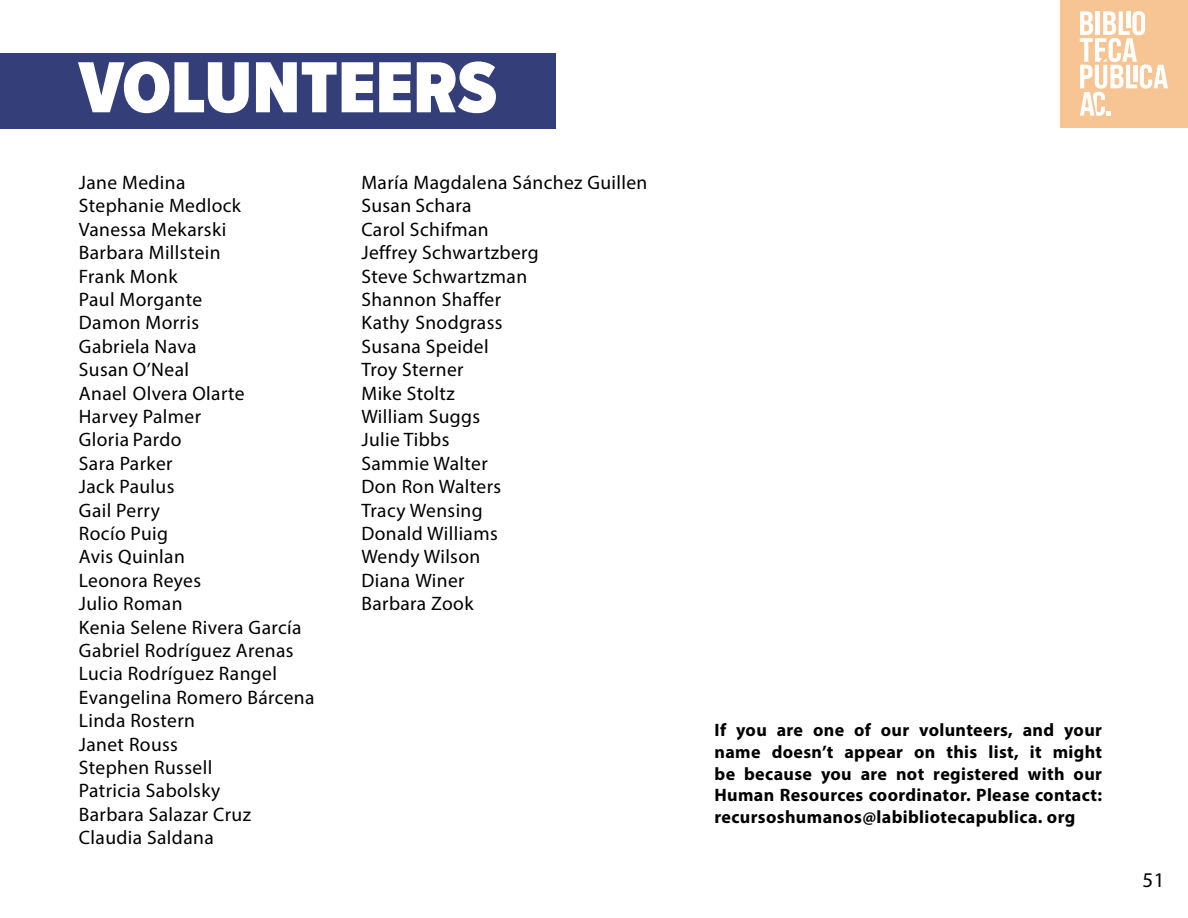
<style>
.page{position:relative;width:1188px;height:918px;background:#fff}
.page>*{position:absolute;margin:0;border:0;box-sizing:border-box;transform-origin:0 0}
.t1{font:900 75px "Proxima Nova Cond";color:#fff}
.t2{font:21px "Myriad Pro";color:#020203}
.t3{font:19.5px/23.4px "Myriad Pro";letter-spacing:.02em;color:#000}
.t4{font:700 18px/21.6px "Myriad Pro";letter-spacing:.02em;color:#000;text-align:justify}
</style>
<div class="page">
<div style="left:1060px;top:0;width:128px;height:128px;background:#f6c593"></div>
<svg style="left:1080px;top:11px;width:88px;height:105px"></svg>
<div style="left:0;top:54px;width:556px;height:75px;background:#343e79"></div>
<h1 class="t1" style="left:79px;top:32px;width:420px">VOLUNTEERS</h1>
<p class="t3" style="left:79px;top:170px;width:237px">Jane Medina<br>Stephanie Medlock<br>Vanessa Mekarski<br>Barbara Millstein<br>Frank Monk<br>Paul Morgante<br>Damon Morris<br>Gabriela Nava<br>Susan O’Neal<br>Anael Olvera Olarte<br>Harvey Palmer<br>Gloria Pardo<br>Sara Parker<br>Jack Paulus<br>Gail Perry<br>Rocío Puig<br>Avis Quinlan<br>Leonora Reyes<br>Julio Roman<br>Kenia Selene Rivera García<br>Gabriel Rodríguez Arenas<br>Lucia Rodríguez Rangel<br>Evangelina Romero Bárcena<br>Linda Rostern<br>Janet Rouss<br>Stephen Russell<br>Patricia Sabolsky<br>Barbara Salazar Cruz<br>Claudia Saldana</p>
<p class="t3" style="left:361px;top:170px;width:288px">María Magdalena Sánchez Guillen<br>Susan Schara<br>Carol Schifman<br>Jeffrey Schwartzberg<br>Steve Schwartzman<br>Shannon Shaffer<br>Kathy Snodgrass<br>Susana Speidel<br>Troy Sterner<br>Mike Stoltz<br>William Suggs<br>Julie Tibbs<br>Sammie Walter<br>Don Ron Walters<br>Tracy Wensing<br>Donald Williams<br>Wendy Wilson<br>Diana Winer<br>Barbara Zook</p>
<p class="t4" style="left:715px;top:719px;width:389px">If you are one of our volunteers, and your name doesn’t appear on this list, it might be because you are not registered with our Human Resources coordinator. Please contact: recursoshumanos@labibliotecapublica. org</p>
<p class="t2" style="left:1143px;top:867px;width:23px">51</p>
</div>
